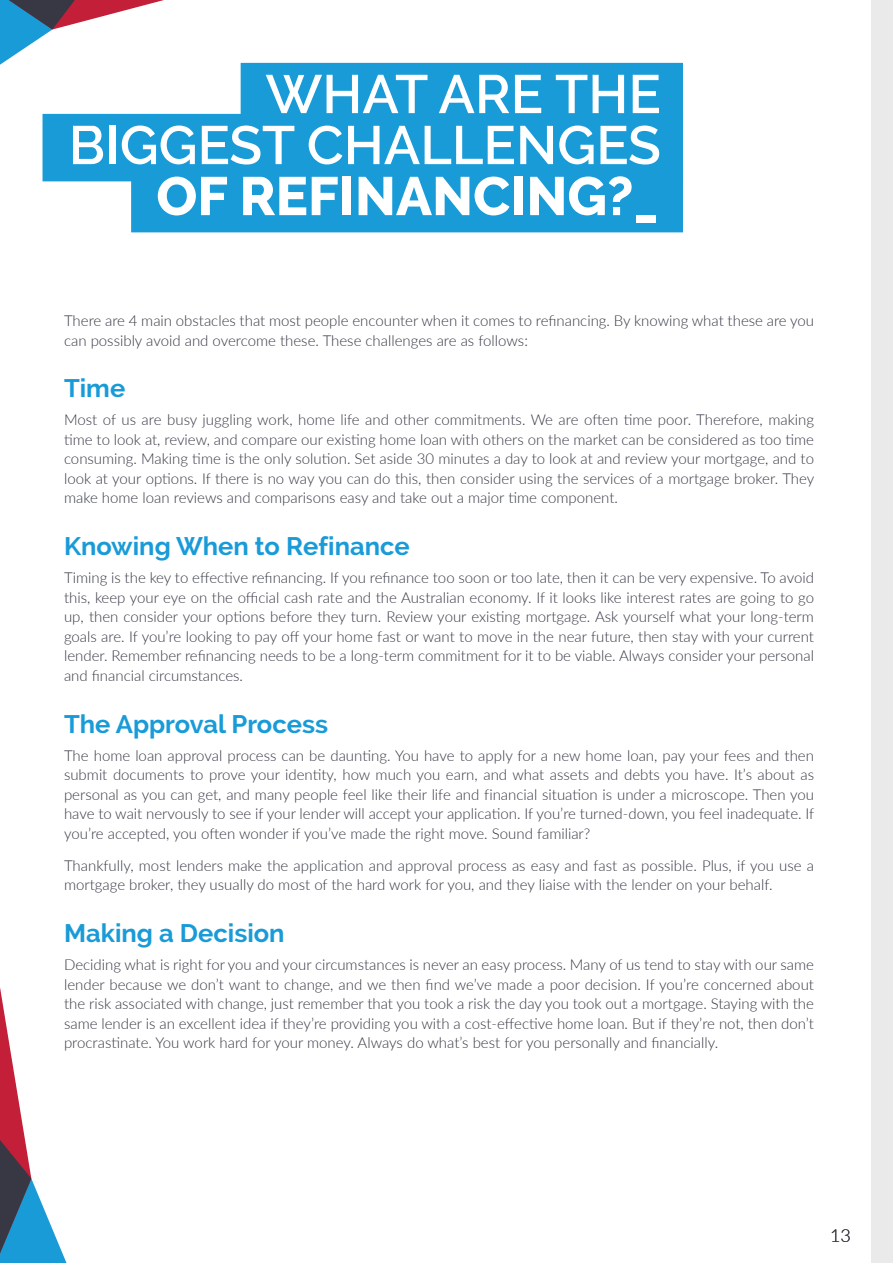
<style>
.page{position:relative;width:893px;height:1263px;background:#fff}
.page>*{position:absolute;margin:0;border:0;box-sizing:border-box;transform-origin:0 0}
.t1{font:600 54px/51px "Raleway";color:#fff;text-align:right}
.Header_1{font:700 25.5px "Raleway";color:#199bd8}
.t2{font:300 18px "Lato";color:#231f20}
.Paragraph{font:300 15px/19.5px "Lato";color:#353743;text-align:justify}
.s1{font-size:40.5px;color:#199bd8}
.s2{font-weight:800}
.s3{font-weight:800;color:#199bd8}
</style>
<div class="page">
<svg style="left:0;top:987px;width:67px;height:276px"></svg>
<svg style="left:0;top:0;width:272px;height:90px"></svg>
<div style="left:871px;top:0;width:22px;height:1263px;background:#e9eae9"></div>
<div style="left:241px;top:63px;width:442px;height:67px;background:#199bd8"></div>
<div style="left:43px;top:114px;width:640px;height:67px;background:#199bd8"></div>
<div style="left:131px;top:165px;width:552px;height:67px;background:#199bd8"></div>
<p class="t1" style="left:265px;top:69px;width:419px">WHAT ARE THE<span class="s1">II</span></p>
<p class="t1" style="left:69px;top:120px;width:616px">BIGGEST CHALLENGES<span class="s1">II<br></span><span class="s2">OF REFINANCING?_</span><span class="s3">_</span></p>
<p class="Paragraph" style="left:64px;top:310px;width:751px">There are 4 main obstacles that most people encounter when it comes to refinancing. By knowing what these are you can possibly avoid and overcome these. These challenges are as follows:</p>
<p class="Header_1" style="left:64px;top:374px;width:63px">Time</p>
<p class="Paragraph" style="left:64px;top:410px;width:752px">Most of us are busy juggling work, home life and other commitments. We are often time poor. Therefore, making time to look at, review, and compare our existing home loan with others on the market can be considered as too time consuming. Making time is the only solution. Set aside 30 minutes a day to look at and review your mortgage, and to look at your options. If there is no way you can do this, then consider using the services of a mortgage broker. They make home loan reviews and comparisons easy and take out a major time component.</p>
<p class="Header_1" style="left:64px;top:532px;width:347px">Knowing When to Refinance</p>
<p class="Paragraph" style="left:64px;top:568px;width:751px">Timing is the key to effective refinancing. If you refinance too soon or too late, then it can be very expensive. To avoid this, keep your eye on the official cash rate and the Australian economy. If it looks like interest rates are going to go up, then consider your options before they turn. Review your existing mortgage. Ask yourself what your long-term goals are. If you’re looking to pay off your home fast or want to move in the near future, then stay with your current lender. Remember refinancing needs to be a long-term commitment for it to be viable. Always consider your personal and financial circumstances.</p>
<p class="Header_1" style="left:64px;top:709px;width:265px">The Approval Process</p>
<p class="Paragraph" style="left:64px;top:745px;width:752px">The home loan approval process can be daunting. You have to apply for a new home loan, pay your fees and then submit documents to prove your identity, how much you earn, and what assets and debts you have. It’s about as personal as you can get, and many people feel like their life and financial situation is under a microscope. Then you have to wait nervously to see if your lender will accept your application. If you’re turned-down, you feel inadequate. If you’re accepted, you often wonder if you’ve made the right move. Sound familiar?</p>
<p class="Paragraph" style="left:64px;top:855px;width:751px">Thankfully, most lenders make the application and approval process as easy and fast as possible. Plus, if you use a mortgage broker, they usually do most of the hard work for you, and they liaise with the lender on your behalf.</p>
<p class="Header_1" style="left:64px;top:919px;width:222px">Making a Decision</p>
<p class="Paragraph" style="left:64px;top:955px;width:751px">Deciding what is right for you and your circumstances is never an easy process. Many of us tend to stay with our same lender because we don’t want to change, and we then find we’ve made a poor decision. If you’re concerned about the risk associated with change, just remember that you took a risk the day you took out a mortgage. Staying with the same lender is an excellent idea if they’re providing you with a cost-effective home loan. But if they’re not, then don’t procrastinate. You work hard for your money. Always do what’s best for you personally and financially.</p>
<p class="t2" style="left:830px;top:1223px;width:22px">13</p>
</div>
